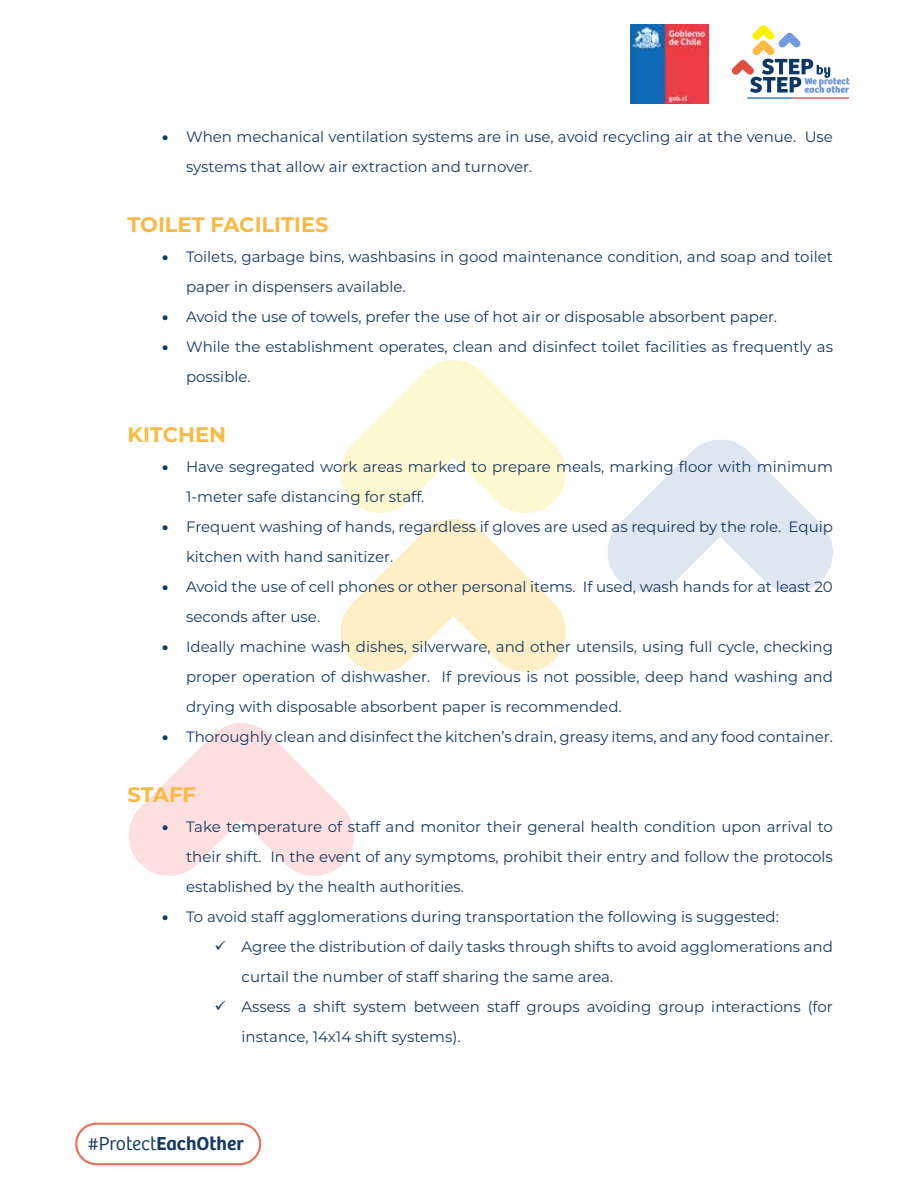
<style>
.page{position:relative;width:918px;height:1188px;background:#fff}
.page>*{position:absolute;margin:0;border:0;box-sizing:border-box;transform-origin:0 0}
.t1{font:700 21px "Montserrat";color:#fab945}
.t2{font:600 19.5px "Bree";color:#163a63}
.t3{font:15px/30px "Montserrat";color:#163a63}
.s1{font-weight:900}
.s2{font-weight:300}
</style>
<div class="page">
<svg style="left:75px;top:1123px;width:186px;height:42px"></svg>
<img style="left:630px;top:24px;width:79px;height:80px">
<svg style="left:732px;top:25px;width:118px;height:74px"></svg>
<svg style="left:340px;top:360px;width:226px;height:312px"></svg>
<svg style="left:608px;top:439px;width:225px;height:154px"></svg>
<svg style="left:129px;top:723px;width:225px;height:153px"></svg>
<p class="t3" style="left:186px;top:121px;width:648px;text-indent:-24px"><span class="s1">•</span> When mechanical ventilation systems are in use, avoid recycling air at the venue. Use systems that allow air extraction and turnover.</p>
<h1 class="t1" style="left:128px;top:209px;width:202px">TOILET FACILITIES</h1>
<p class="t3" style="left:186px;top:241px;width:648px;text-indent:-24px"><span class="s1">•</span> Toilets, garbage bins, washbasins in good maintenance condition, and soap and toilet paper in dispensers available.</p>
<p class="t3" style="left:162px;top:301px;width:617px"><span class="s1">•</span> Avoid the use of towels, prefer the use of hot air or disposable absorbent paper.</p>
<p class="t3" style="left:186px;top:331px;width:648px;text-indent:-24px"><span class="s1">•</span> While the establishment operates, clean and disinfect toilet facilities as frequently as possible.</p>
<h1 class="t1" style="left:128px;top:419px;width:100px">KITCHEN</h1>
<p class="t3" style="left:186px;top:451px;width:648px;text-indent:-24px"><span class="s1">•</span> Have segregated work areas marked to prepare meals, marking floor with minimum<br>1-meter safe distancing for staff.</p>
<p class="t3" style="left:186px;top:511px;width:648px;text-indent:-24px"><span class="s1">•</span> Frequent washing of hands, regardless if gloves are used as required by the role. Equip kitchen with hand sanitizer.</p>
<p class="t3" style="left:186px;top:571px;width:648px;text-indent:-24px"><span class="s1">•</span> Avoid the use of cell phones or other personal items. If used, wash hands for at least 20 seconds after use.</p>
<p class="t3" style="left:186px;top:631px;width:648px;text-align:justify;text-indent:-24px"><span class="s1">•</span> Ideally machine wash dishes, silverware, and other utensils, using full cycle, checking proper operation of dishwasher. If previous is not possible, deep hand washing and drying with disposable absorbent paper is recommended.</p>
<p class="t3" style="left:162px;top:721px;width:672px"><span class="s1">•</span> Thoroughly clean and disinfect the kitchen’s drain, greasy items, and any food container.</p>
<h1 class="t1" style="left:128px;top:779px;width:70px">STAFF</h1>
<p class="t3" style="left:186px;top:811px;width:648px;text-align:justify;text-indent:-24px"><span class="s1">•</span> Take temperature of staff and monitor their general health condition upon arrival to their shift. In the event of any symptoms, prohibit their entry and follow the protocols established by the health authorities.</p>
<p class="t3" style="left:242px;top:901px;width:593px;text-indent:-80px"><span class="s1">•</span> To avoid staff agglomerations during transportation the following is suggested:<br>Agree the distribution of daily tasks through shifts to avoid agglomerations and curtail the number of staff sharing the same area.<br>Assess a shift system between staff groups avoiding group interactions (for instance, 14x14 shift systems).</p>
<h2 class="t2" style="left:88px;top:1128px;width:157px"><span class="s2">#Protect</span>EachOther</h2>
</div>
